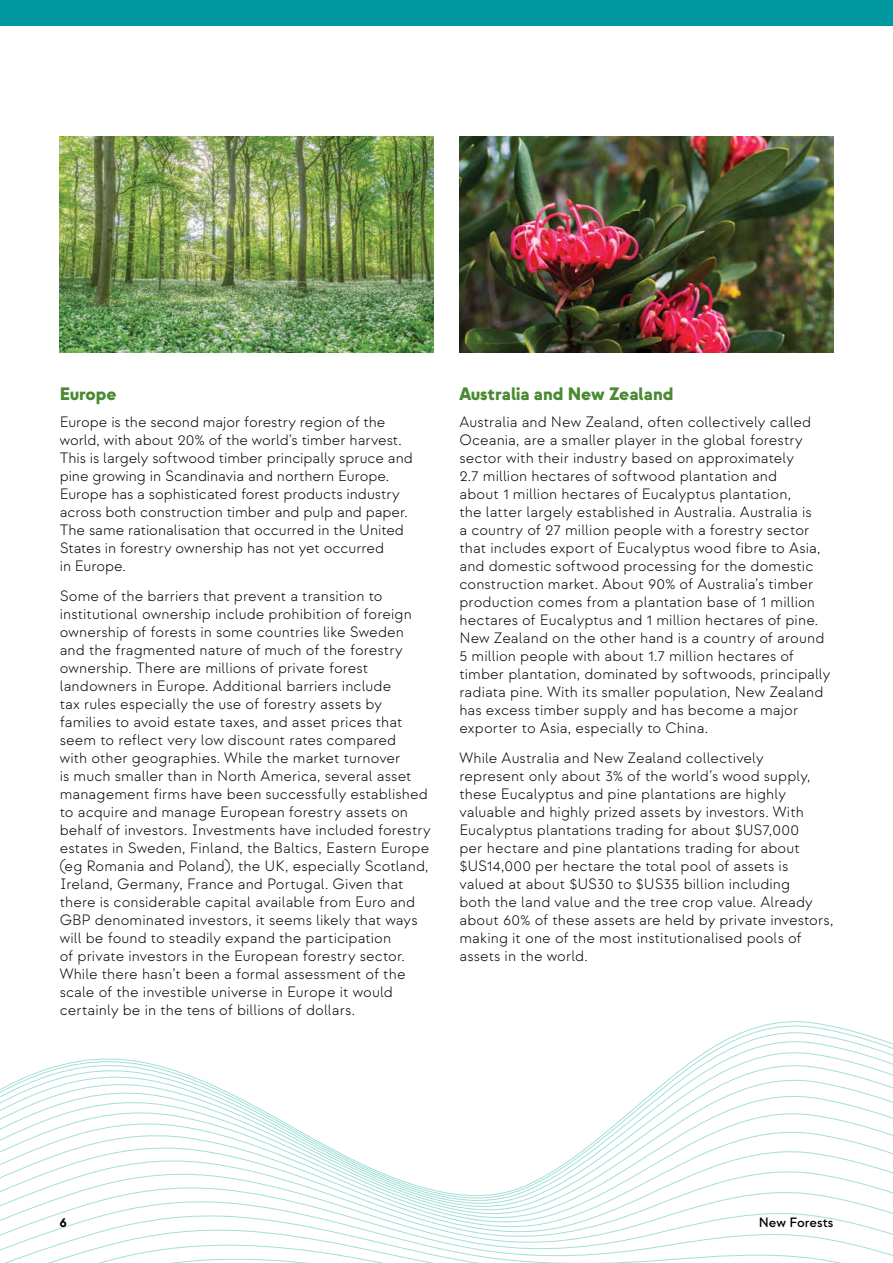
<style>
.page{position:relative;width:893px;height:1263px;background:#fff}
.page>*{position:absolute;margin:0;border:0;box-sizing:border-box;transform-origin:0 0}
.t1{font:900 18px "Strawford";color:#498a33}
.t2{font:300 15px/18px "Strawford";letter-spacing:.005em;color:#000}
.t3{font:500 13.5px "Strawford";color:#000}
.t4{font:700 13.5px "Strawford";color:#000}
</style>
<div class="page">
<div style="left:0;top:0;width:893px;height:26px;background:#0097a0"></div>
<svg style="left:0;top:1022px;width:893px;height:241px"></svg>
<img style="left:60px;top:136px;width:374px;height:217px">
<img style="left:459px;top:136px;width:374px;height:217px">
<p class="t1" style="left:60px;top:383px;width:59px">Europe</p>
<p class="t2" style="left:60px;top:413px;width:355px">Europe is the second major forestry region of the world, with about 20% of the world’s timber harvest.<br>This is largely softwood timber principally spruce and pine growing in Scandinavia and northern Europe.<br>Europe has a sophisticated forest products industry across both construction timber and pulp and paper.<br>The same rationalisation that occurred in the United States in forestry ownership has not yet occurred<br>in Europe.</p>
<p class="t2" style="left:60px;top:587px;width:373px">Some of the barriers that prevent a transition to institutional ownership include prohibition of foreign ownership of forests in some countries like Sweden and the fragmented nature of much of the forestry ownership. There are millions of private forest landowners in Europe. Additional barriers include<br>tax rules especially the use of forestry assets by families to avoid estate taxes, and asset prices that seem to reflect very low discount rates compared<br>with other geographies. While the market turnover<br>is much smaller than in North America, several asset management firms have been successfully established to acquire and manage European forestry assets on behalf of investors. Investments have included forestry estates in Sweden, Finland, the Baltics, Eastern Europe (eg Romania and Poland), the UK, especially Scotland, Ireland, Germany, France and Portugal. Given that there is considerable capital available from Euro and GBP denominated investors, it seems likely that ways will be found to steadily expand the participation<br>of private investors in the European forestry sector.<br>While there hasn’t been a formal assessment of the scale of the investible universe in Europe it would certainly be in the tens of billions of dollars.</p>
<p class="t1" style="left:459px;top:383px;width:215px">Australia and New Zealand</p>
<p class="t2" style="left:459px;top:413px;width:372px">Australia and New Zealand, often collectively called Oceania, are a smaller player in the global forestry sector with their industry based on approximately<br>2.7 million hectares of softwood plantation and<br>about 1 million hectares of Eucalyptus plantation,<br>the latter largely established in Australia. Australia is<br>a country of 27 million people with a forestry sector that includes export of Eucalyptus wood fibre to Asia, and domestic softwood processing for the domestic construction market. About 90% of Australia’s timber production comes from a plantation base of 1 million hectares of Eucalyptus and 1 million hectares of pine.<br>New Zealand on the other hand is a country of around 5 million people with about 1.7 million hectares of timber plantation, dominated by softwoods, principally radiata pine. With its smaller population, New Zealand has excess timber supply and has become a major exporter to Asia, especially to China.</p>
<p class="t2" style="left:459px;top:749px;width:376px">While Australia and New Zealand collectively<br>represent only about 3% of the world’s wood supply, these Eucalyptus and pine plantations are highly valuable and highly prized assets by investors. With Eucalyptus plantations trading for about $US7,000<br>per hectare and pine plantations trading for about $US14,000 per hectare the total pool of assets is valued at about $US30 to $US35 billion including<br>both the land value and the tree crop value. Already about 60% of these assets are held by private investors, making it one of the most institutionalised pools of assets in the world.</p>
<p class="t4" style="left:60px;top:1214px;width:9px">6</p>
<p class="t3" style="left:759px;top:1214px;width:76px">New Forests</p>
</div>
